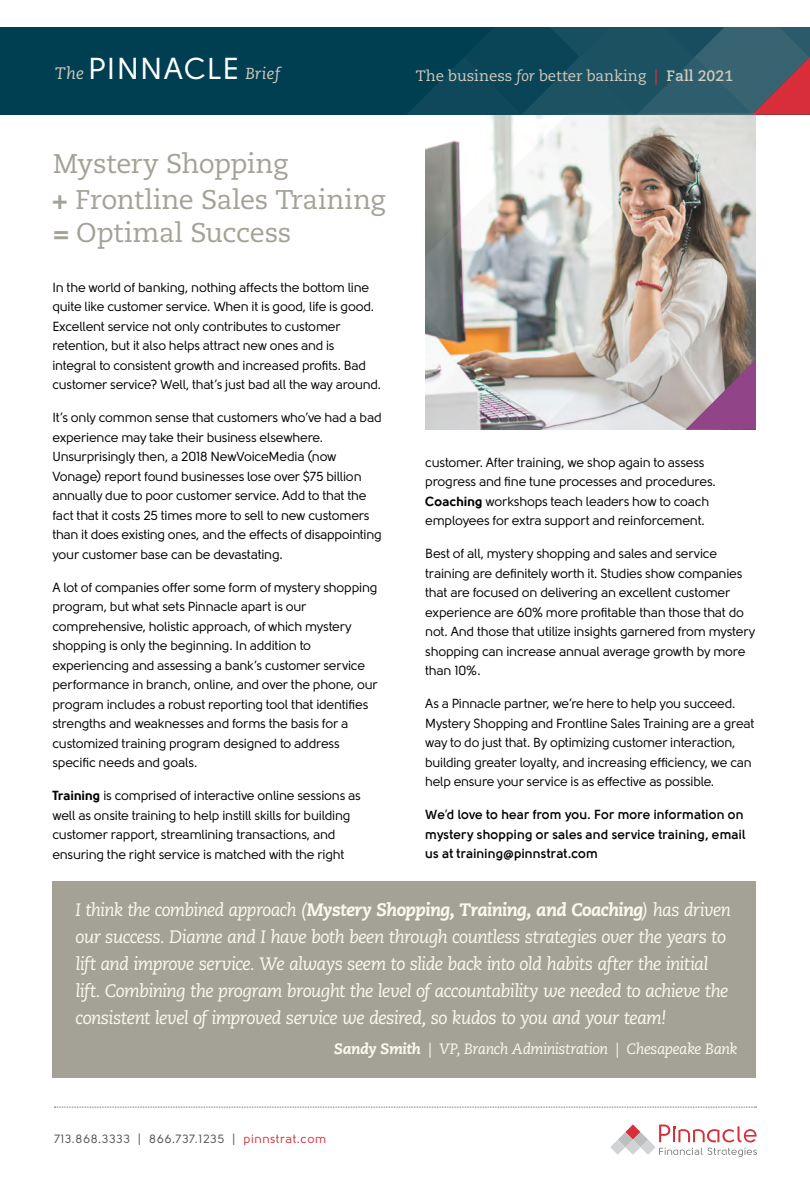
<style>
.page{position:relative;width:810px;height:1188px;background:#fff}
.page>*{position:absolute;margin:0;border:0;box-sizing:border-box;transform-origin:0 0}
.t1{font:30.15px "Solomon";letter-spacing:.04em;color:#fff}
.t2{font:27px/36px "Caecilia LT Pro 55 Roman";letter-spacing:-.015em;color:#a4a197}
.t3{font:italic 18px/27px "Caecilia LT Pro 56";letter-spacing:-.04em;color:#fbf9ee}
.t4{font:italic 15px "Caecilia LT Pro 56";letter-spacing:-.03em;color:#fbf9ee}
.t5{font:15px "Caecilia LT Pro 55 Roman";color:#cfcbbd}
.t6{font:13.2px/19.5px "Solomon";letter-spacing:-.015em;color:#000}
.t7{font:700 13.2px/19.5px "Solomon";letter-spacing:.005em;color:#000}
.t8{font:12px "Solomon";letter-spacing:.05em;color:#55585b}
.s1{font-family:"Caecilia LT Pro 56";font-style:italic;font-size:16.65px;color:#cfcbbd}
.s2{font-family:"Caecilia LT Pro 56";font-style:italic;font-size:16.05px;color:#cfcbbd}
.s3{font-family:"Caecilia LT Pro 56";font-style:italic}
.s4{font-family:"Caecilia LT Pro 75";font-weight:700;color:#d72e3a}
.s5{font-family:"Caecilia LT Pro 75";font-weight:700}
.s6{font-family:"Caecilia LT Pro 85";font-weight:800}
.s7{font-weight:800}
.s8{font-weight:400}
.s9{font-family:"Caecilia LT Pro 86";font-weight:800}
.s10{color:#d72e3a}
</style>
<div class="page">
<svg style="left:54px;top:1107px;width:703px;height:1px"></svg>
<div style="left:52px;top:881px;width:704px;height:197px;background:#a4a197"></div>
<div style="left:0;top:27px;width:810px;height:88px;background:#003e52"></div>
<img style="left:407px;top:27px;width:403px;height:403px">
<svg style="left:610px;top:1124px;width:147px;height:33px"></svg>
<h1 class="t1" style="left:55px;top:52px;width:227px"><span class="s1">The</span> PINNACLE <span class="s2">Brief</span></h1>
<p class="t5" style="left:416px;top:66px;width:319px">The business <span class="s3">for</span> better banking <span class="s4">|</span> <span class="s5">Fall 2021</span></p>
<h2 class="t2" style="left:52px;top:145px;width:335px">Mystery Shopping<br><span class="s6">+</span> Frontline Sales Training</h2>
<h2 class="t2" style="left:53px;top:214px;width:240px"><span class="s6">=</span> Optimal Success</h2>
<p class="t6" style="left:52px;top:278px;width:330px">In the world of banking, nothing affects the bottom line quite like customer service. When it is good, life is good.<br>Excellent service not only contributes to customer retention, but it also helps attract new ones and is integral to consistent growth and increased profits. Bad customer service? Well, that’s just bad all the way around.</p>
<p class="t6" style="left:52px;top:408px;width:331px">It’s only common sense that customers who’ve had a bad experience may take their business elsewhere.<br>Unsurprisingly then, a 2018 NewVoiceMedia (now Vonage) report found businesses lose over $75 billion annually due to poor customer service. Add to that the fact that it costs 25 times more to sell to new customers than it does existing ones, and the effects of disappointing your customer base can be devastating.</p>
<p class="t6" style="left:52px;top:578px;width:327px">A lot of companies offer some form of mystery shopping program, but what sets Pinnacle apart is our comprehensive, holistic approach, of which mystery shopping is only the beginning. In addition to experiencing and assessing a bank’s customer service performance in branch, online, and over the phone, our program includes a robust reporting tool that identifies strengths and weaknesses and forms the basis for a customized training program designed to address specific needs and goals.</p>
<p class="t6" style="left:52px;top:786px;width:310px"><span class="s7">Training</span> is comprised of interactive online sessions as well as onsite training to help instill skills for building customer rapport, streamlining transactions, and ensuring the right service is matched with the right</p>
<p class="t6" style="left:425px;top:453px;width:292px">customer. After training, we shop again to assess progress and fine tune processes and procedures.<br><span class="s7">Coaching</span> workshops teach leaders how to coach employees for extra support and reinforcement.</p>
<p class="t6" style="left:425px;top:544px;width:332px">Best of all, mystery shopping and sales and service training are definitely worth it. Studies show companies that are focused on delivering an excellent customer experience are 60% more profitable than those that do not. And those that utilize insights garnered from mystery shopping can increase annual average growth by more than 10%.</p>
<p class="t6" style="left:425px;top:694px;width:331px">As a Pinnacle partner, we’re here to help you succeed.<br>Mystery Shopping and Frontline Sales Training are a great way to do just that. By optimizing customer interaction, building greater loyalty, and increasing efficiency, we can help ensure your service is as effective as possible.</p>
<p class="t7" style="left:425px;top:805px;width:322px">We<span class="s8">’</span>d love to hear from you. For more information on mystery shopping or sales and service training, email us at training@pinnstrat.com</p>
<p class="t3" style="left:76px;top:896px;width:657px">I think the combined approach (<span class="s9">Mystery Shopping, Training, and Coaching</span>) has driven our success. Dianne and I have both been through countless strategies over the years to lift and improve service. We always seem to slide back into old habits after the initial lift. Combining the program brought the level of accountability we needed to achieve the consistent level of improved service we desired, so kudos to you and your team!</p>
<p class="t4" style="left:334px;top:1039px;width:405px"><span class="s9">Sandy Smith</span> | VP, Branch Administration | Chesapeake Bank</p>
<p class="t8" style="left:54px;top:1132px;width:274px">713.868.3333 | 866.737.1235 | <span class="s10">pinnstrat.com</span></p>
</div>
